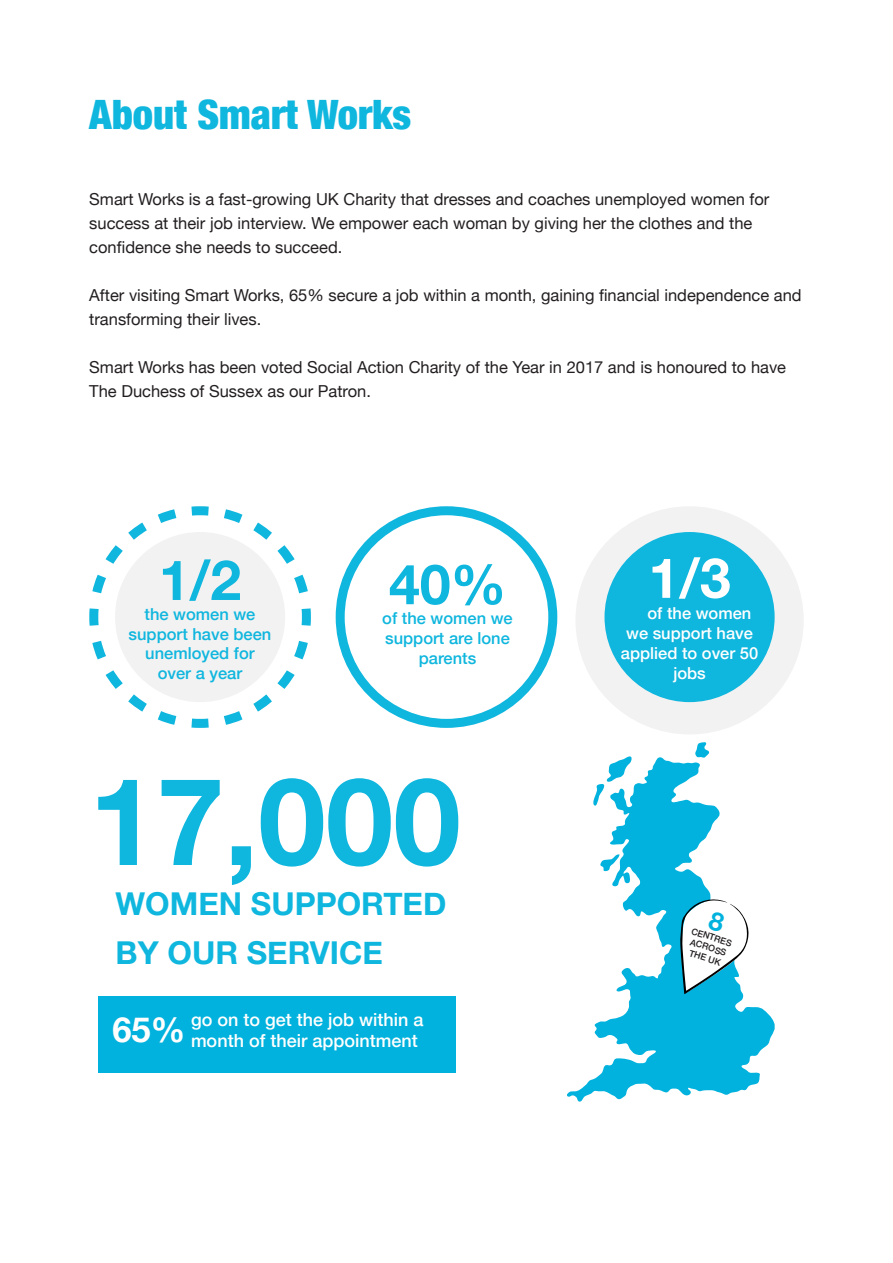
<style>
.page{position:relative;width:893px;height:1263px;background:#fff}
.page>*{position:absolute;margin:0;border:0;box-sizing:border-box;transform-origin:0 0}
.t1{font:700 121.5px "Helvetica Neue";color:#0fb6de}
.t2{font:700 55.5px "Helvetica Neue";color:#0fb6de}
.t3{font:700 55.5px "Helvetica Neue";color:#fff}
.Front_page_title{font:900 condensed 40.5px "Helvetica Neue";color:#0fb6de}
.t4{font:700 34.5px "Helvetica Neue";color:#fff}
.t5{font:700 31.5px "Helvetica Neue";color:#0fb6de}
.t6{font:500 18px "Helvetica Neue";color:#fff}
.t7{font:16.5px/24px "Helvetica Neue";color:#231f20}
.t8{font:500 16.5px/19.8px "Helvetica Neue";color:#0fb6de;text-align:center}
.t9{font:500 16.5px/19.8px "Helvetica Neue";color:#fff;text-align:center}
.t10{font:500 9px/10.8px "Helvetica Neue";color:#231f20}
.s1{font-weight:300;font-size:18px;color:#0fb6de}
</style>
<div class="page">
<svg style="left:89px;top:506px;width:222px;height:222px"></svg>
<div style="left:115px;top:532px;width:170px;height:170px;background:#f2f2f2;border-radius:50%"></div>
<div style="left:336px;top:506px;width:221px;height:222px;border:9px solid #0fb6de;border-radius:50%"></div>
<div style="left:575px;top:506px;width:229px;height:228px;background:#f2f2f2;border-radius:50%"></div>
<div style="left:604px;top:532px;width:171px;height:170px;background:#0fb6de;border-radius:50%"></div>
<svg style="left:567px;top:742px;width:208px;height:360px"></svg>
<svg style="left:567px;top:874px;width:56px;height:88px"></svg>
<div style="left:99px;top:997px;width:357px;height:76px;background:#00b2dd"></div>
<svg style="left:676px;top:888px;width:80px;height:106px"></svg>
<p class="Front_page_title" style="left:89px;top:81px;width:324px">About Smart Works</p>
<p class="t7" style="left:89px;top:188px;width:681px">Smart Works is a fast-growing UK Charity that dresses and coaches unemployed women for success at their job interview. We empower each woman by giving her the clothes and the confidence she needs to succeed.</p>
<p class="t7" style="left:89px;top:284px;width:714px">After visiting Smart Works, 65% secure a job within a month, gaining financial independence and transforming their lives.</p>
<p class="t7" style="left:89px;top:356px;width:698px">Smart Works has been voted Social Action Charity of the Year in 2017 and is honoured to have<br>The Duchess of Sussex as our Patron.</p>
<p class="t2" style="left:159px;top:537px;width:84px">1/2</p>
<p class="t8" style="left:129px;top:603px;width:144px">the women we support have been unemloyed for over a year</p>
<p class="t8" style="left:382px;top:607px;width:132px">of the women we</p>
<p class="t2" style="left:389px;top:541px;width:119px">40%</p>
<p class="t8" style="left:385px;top:627px;width:126px">support are lone parents</p>
<p class="t1" style="left:89px;top:726px;width:373px">17,000</p>
<p class="t5" style="left:116px;top:878px;width:332px">WOMEN SUPPORTED</p>
<p class="t5" style="left:116px;top:928px;width:269px">BY OUR SERVICE</p>
<p class="t4" style="left:112px;top:1002px;width:74px">65%</p>
<p class="t6" style="left:191px;top:1005px;width:234px">go on to get the job within a</p>
<p class="t6" style="left:191px;top:1026px;width:228px">month of their appointment</p>
<p class="t3" style="left:648px;top:534px;width:84px">1/3</p>
<p class="t9" style="left:621px;top:602px;width:139px"><span class="s1">of</span> of the women we support have applied to over 50 jobs</p>
<p class="t10" style="left:694px;top:925px;width:43px;rotate:18deg">CENTRES</p>
<p class="t10" style="left:692px;top:936px;width:39px;rotate:18deg">ACROSS<br>THE UK</p>
</div>
